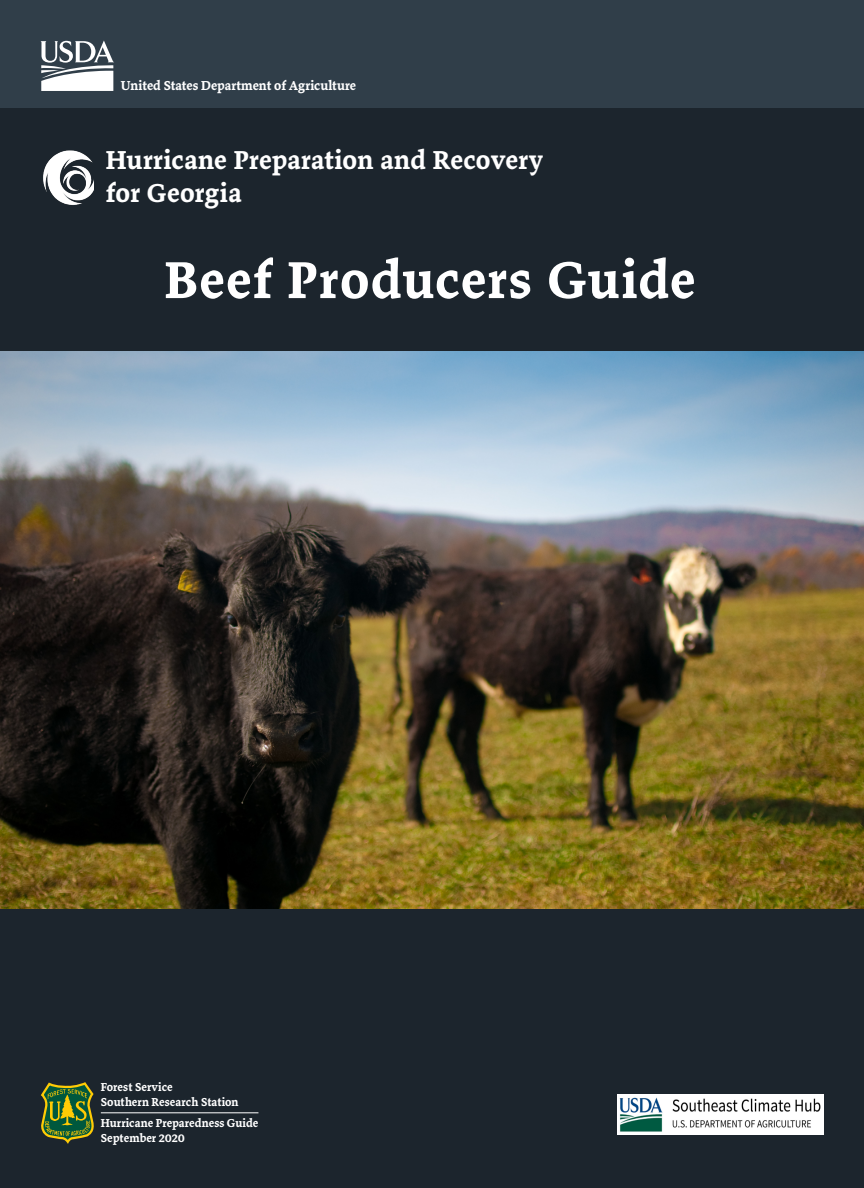
<style>
.page{position:relative;width:864px;height:1188px;background:#1c252d}
.page>*{position:absolute;margin:0;border:0;box-sizing:border-box;transform-origin:0 0}
.t1{font:700 54px "Valkyrie T3";letter-spacing:.025em;color:#fff}
.t2{font:700 27px/33px "Valkyrie T3";letter-spacing:.005em;color:#fff}
.t3{font:700 13.5px "Valkyrie T3";color:#fff}
.t4{font:700 12px/15px "Valkyrie T3";letter-spacing:.005em;color:#fff}
</style>
<div class="page">
<div style="left:0;top:0;width:864px;height:107px;background:#303e49"></div>
<svg style="left:41px;top:40px;width:73px;height:51px"></svg>
<img style="left:0;top:351px;width:864px;height:558px">
<svg style="left:40px;top:1082px;width:54px;height:62px"></svg>
<hr style="left:101px;top:1113px;width:157px;height:1px;background:#fff">
<img style="left:43px;top:150px;width:50px;height:55px">
<img style="left:617px;top:1095px;width:207px;height:40px">
<p class="t3" style="left:121px;top:77px;width:237px">United States Department of Agriculture</p>
<h2 class="t2" style="left:106px;top:143px;width:439px">Hurricane Preparation and Recovery for Georgia</h2>
<h1 class="t1" style="left:165px;top:246px;width:532px">Beef Producers Guide</h1>
<p class="t4" style="left:101px;top:1079px;width:139px">Forest Service<br>Southern Research Station</p>
<p class="t4" style="left:101px;top:1115px;width:159px">Hurricane Preparedness Guide<br>September 2020</p>
</div>
